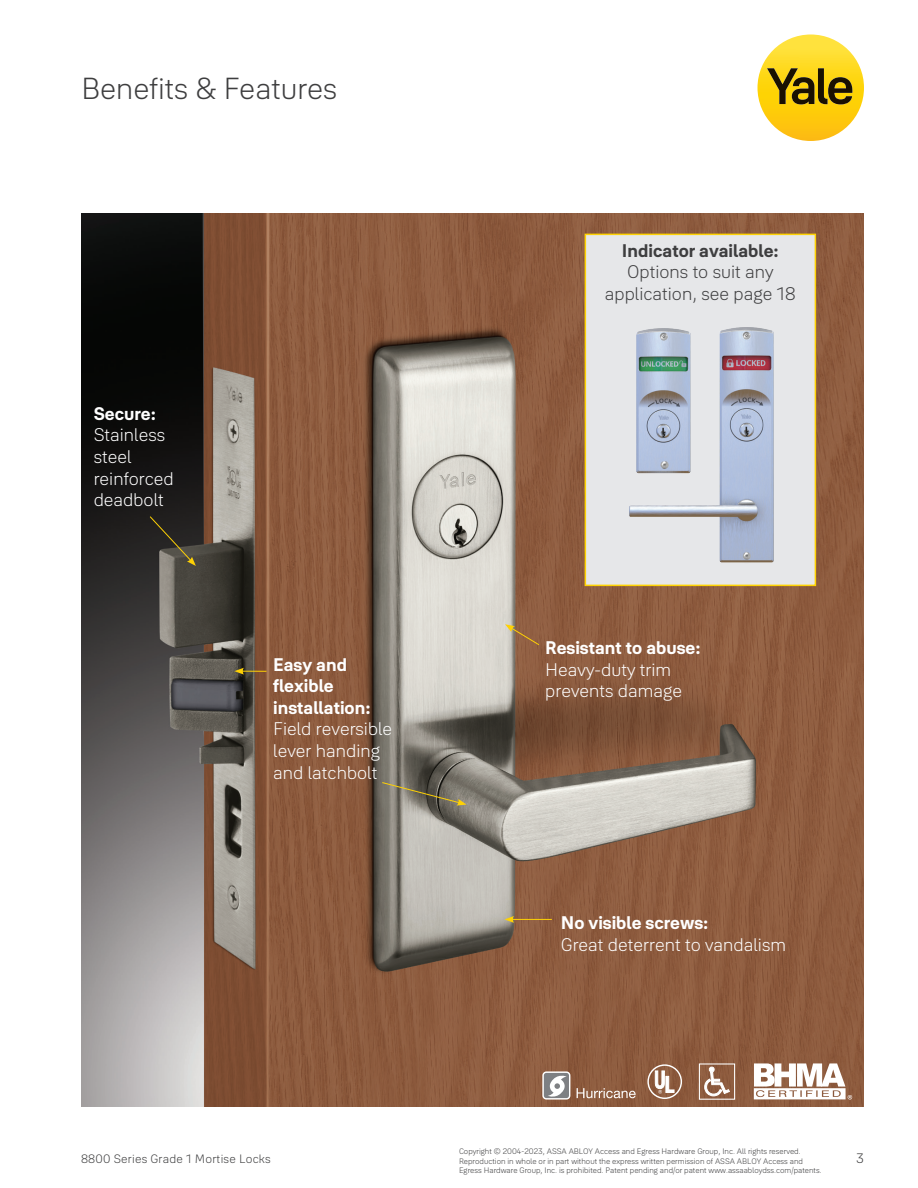
<style>
.page{position:relative;width:918px;height:1188px;background:#fff}
.page>*{position:absolute;margin:0;border:0;box-sizing:border-box;transform-origin:0 0}
.t1{font:300 30px "Yale Solis App";color:#3e3e3f}
.t2{font:300 18px/21.6px "Yale Solis App";color:#fff}
.t3{font:300 18px/21.6px "Yale Solis App";color:#3e3e3f;text-align:center}
.t4{font:700 18px "Yale Solis App";color:#fff}
.t5{font:300 13.5px "Yale Solis App";color:#3e3e3f}
.t6{font:300 12px "Yale Solis App";letter-spacing:.02em;color:#3e3e3f}
.t7{font:300 7.8px/9.4px "Yale Solis App";color:#3e3e3f}
.s1{font-weight:700}
</style>
<div class="page">
<svg style="left:758px;top:34px;width:106px;height:107px"></svg>
<img style="left:81px;top:213px;width:783px;height:894px">
<div style="left:585px;top:234px;width:231px;height:352px;background:#e6e7e9;border:2px solid #fed304"></div>
<svg style="left:149px;top:516px;width:47px;height:50px;background:#3e3a30"></svg>
<svg style="left:505px;top:624px;width:35px;height:22px"></svg>
<hr style="left:512px;top:919px;width:40px;height:1px;background:#fed105">
<svg style="left:504px;top:916px;width:10px;height:7px"></svg>
<svg style="left:234px;top:668px;width:33px;height:7px"></svg>
<div style="left:647px;top:1064px;width:35px;height:35px;border:1px solid #fff;border-radius:50%"></div>
<svg style="left:655px;top:1071px;width:19px;height:23px"></svg>
<svg style="left:705px;top:1067px;width:24px;height:29px"></svg>
<div style="left:699px;top:1063px;width:36px;height:37px;border:1px solid #fff"></div>
<svg style="left:381px;top:782px;width:86px;height:24px;background:#7a7462"></svg>
<svg style="left:754px;top:1063px;width:98px;height:37px"></svg>
<svg style="left:577px;top:1088px;width:59px;height:10px"></svg>
<div style="left:543px;top:1072px;width:27px;height:27px;background:#7e8083;border-radius:3px"></div>
<div style="left:542px;top:1071px;width:28px;height:29px;border:1px solid #fff;border-radius:3px"></div>
<svg style="left:548px;top:1075px;width:19px;height:25px"></svg>
<img style="left:629px;top:327px;width:145px;height:236px">
<p class="t1" style="left:81px;top:71px;width:258px">Benefits &amp; Features</p>
<p class="t2" style="left:94px;top:403px;width:82px"><span class="s1">Secure:<br></span>Stainless steel reinforced deadbolt</p>
<p class="t2" style="left:273px;top:653px;width:121px"><span class="s1">Easy and flexible installation:<br></span>Field reversible lever handing and latchbolt</p>
<p class="t3" style="left:605px;top:239px;width:192px"><span class="s1">Indicator available:<br></span>Options to suit any application, see page 18</p>
<p class="t2" style="left:545px;top:637px;width:157px"><span class="s1">Resistant to abuse:<br></span>Heavy-duty trim prevents damage</p>
<p class="t4" style="left:561px;top:912px;width:149px">No visible screws:</p>
<p class="t2" style="left:561px;top:934px;width:227px">Great deterrent to vandalism</p>
<p class="t7" style="left:459px;top:1147px;width:364px">Copyright © 2004-2023, ASSA ABLOY Access and Egress Hardware Group, Inc. All rights reserved.<br>Reproduction in whole or in part without the express written permission of ASSA ABLOY Access and<br>Egress Hardware Group, Inc. is prohibited. Patent pending and/or patent www.assaabloydss.com/patents.</p>
<h3 class="t6" style="left:81px;top:1152px;width:191px">8800 Series Grade 1 Mortise Locks</h3>
<h3 class="t5" style="left:856px;top:1151px;width:9px">3</h3>
</div>
